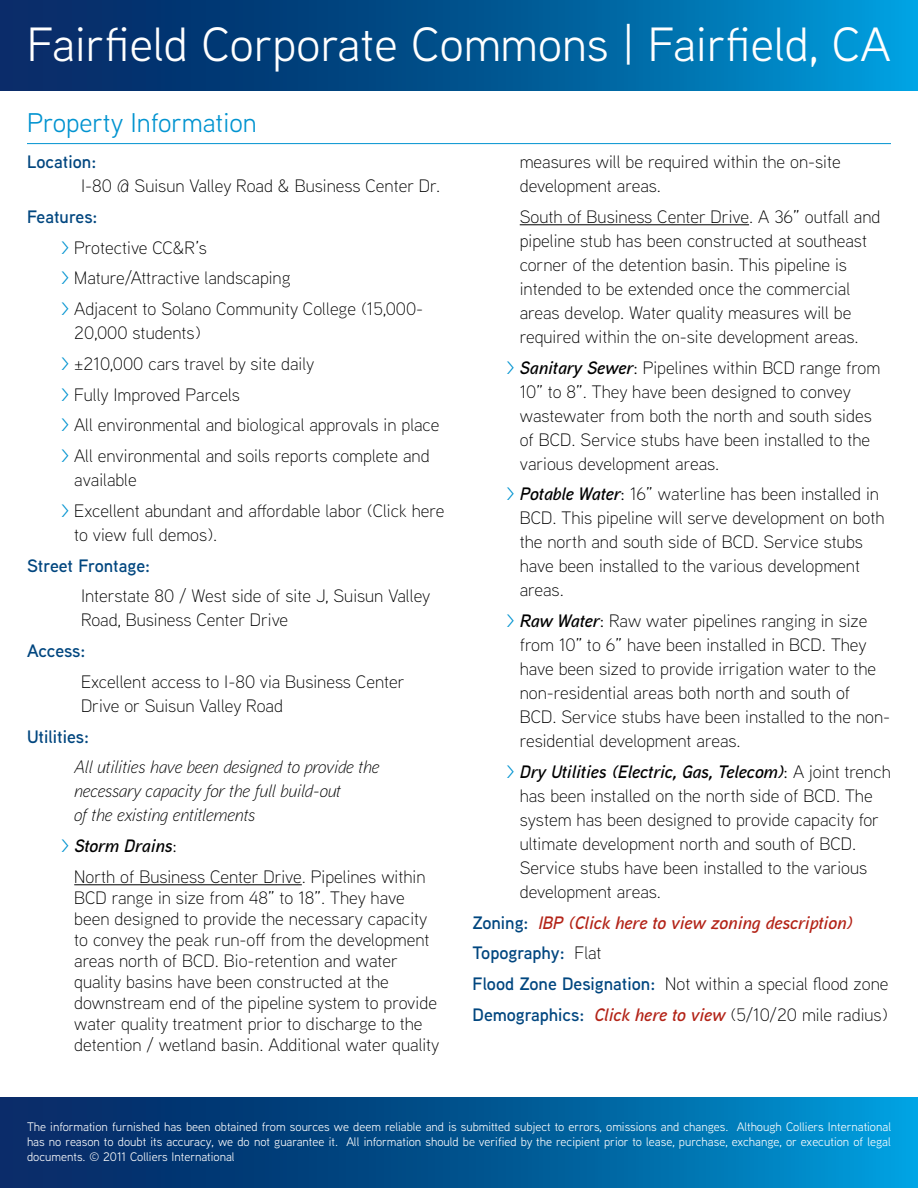
<style>
.page{position:relative;width:918px;height:1188px;background:#fff}
.page>*{position:absolute;margin:0;border:0;box-sizing:border-box;transform-origin:0 0}
.t1{font:48px "Aaux Next";letter-spacing:.005em;color:#fff}
.t2{font:27px "Aaux Next";color:#0093d0}
.t3{font:300 18px/24px "Aaux Next";color:#000}
.t4{font:600 18px/30.8px "Aaux Next";color:#00467f}
.t5{font:italic 300 18px/24px "Aaux Next";color:#000}
.t6{font:12.3px/14.9px "Aaux Next";color:#fff;text-align:justify}
.s1{font-weight:600;color:#00467f}
.s2{font-weight:400;color:#0093d0}
.s3{font-weight:600;font-style:italic}
.s4{font-weight:400}
.s5{font-style:italic;color:#b32317}
.s6{font-weight:300;color:#000}
</style>
<div class="page">
<svg style="left:0;top:1098px;width:918px;height:90px;background:#015995"></svg>
<svg style="left:0;top:0;width:918px;height:90px;background:#015995"></svg>
<hr style="left:74px;top:884px;width:228px;height:1px;background:#000">
<hr style="left:520px;top:224px;width:229px;height:1px;background:#000">
<hr style="left:27px;top:143px;width:864px;height:1px;background:#0093d0">
<h1 class="t1" style="left:27px;top:11px;width:865px">Fairfield Corporate Commons | Fairfield, CA</h1>
<h2 class="t2" style="left:27px;top:104px;width:231px">Property Information</h2>
<p class="t4" style="left:27px;top:146px;width:71px">Location:</p>
<p class="t3" style="left:81px;top:173px;width:361px">I-80 @ Suisun Valley Road &amp; Business Center Dr.</p>
<p class="t3" style="left:61px;top:201px;width:364px;line-height:30.8px;text-indent:-34px"><span class="s1">Features:<br></span><span class="s2">&gt;</span> Protective CC&amp;R’s<br><span class="s2">&gt;</span> Mature/Attractive landscaping<br><span class="s2">&gt;</span> Adjacent to Solano Community College (15,000-</p>
<p class="t3" style="left:61px;top:317px;width:380px;line-height:30.8px;text-indent:14px">20,000 students)<br><span class="s2">&gt;</span> ±210,000 cars travel by site daily<br><span class="s2">&gt;</span> Fully Improved Parcels<br><span class="s2">&gt;</span> All environmental and biological approvals in place <span class="s2">&gt;</span> All environmental and soils reports complete and</p>
<p class="t3" style="left:61px;top:464px;width:385px;line-height:30.8px;text-indent:14px">available<br><span class="s2">&gt;</span> Excellent abundant and affordable labor (Click here</p>
<p class="t3" style="left:74px;top:522px;width:145px">to view full demos).</p>
<p class="t4" style="left:27px;top:550px;width:125px">Street Frontage:</p>
<p class="t3" style="left:81px;top:583px;width:351px">Interstate 80 / West side of site J, Suisun Valley<br>Road, Business Center Drive</p>
<p class="t4" style="left:27px;top:635px;width:60px">Access:</p>
<p class="t3" style="left:81px;top:669px;width:325px">Excellent access to I-80 via Business Center<br>Drive or Suisun Valley Road</p>
<p class="t4" style="left:27px;top:721px;width:64px">Utilities:</p>
<p class="t5" style="left:74px;top:754px;width:307px">All utilities have been designed to provide the necessary capacity for the full build-out<br>of the existing entitlements</p>
<p class="t3" style="left:74px;top:830px;width:353px;line-height:30.8px;text-indent:-14px"><span class="s2">&gt;</span> <span class="s3">Storm Drains</span><span class="s4">:<br></span>North of Business Center Drive. Pipelines within</p>
<p class="t3" style="left:74px;top:886px;width:367px;line-height:21px">BCD range in size from 48” to 18”. They have been designed to provide the necessary capacity to convey the peak run-off from the development areas north of BCD. Bio-retention and water quality basins have been constructed at the downstream end of the pipeline system to provide water quality treatment prior to discharge to the detention / wetland basin. Additional water quality</p>
<p class="t3" style="left:520px;top:149px;width:323px">measures will be required within the on-site development areas.</p>
<p class="t3" style="left:520px;top:204px;width:362px">South of Business Center Drive. A 36” outfall and pipeline stub has been constructed at southeast corner of the detention basin. This pipeline is intended to be extended once the commercial areas develop. Water quality measures will be required within the on-site development areas.</p>
<p class="t3" style="left:520px;top:355px;width:362px;text-indent:-14px"><span class="s2">&gt;</span> <span class="s3">Sanitary Sewer</span><span class="s4">:</span> Pipelines within BCD range from 10” to 8”. They have been designed to convey wastewater from both the north and south sides of BCD. Service stubs have been installed to the various development areas.</p>
<p class="t3" style="left:520px;top:481px;width:366px;text-indent:-14px"><span class="s2">&gt;</span> <span class="s3">Potable Water</span><span class="s4">:</span> 16” waterline has been installed in BCD. This pipeline will serve development on both the north and south side of BCD. Service stubs have been installed to the various development areas.</p>
<p class="t3" style="left:520px;top:608px;width:372px;text-indent:-14px"><span class="s2">&gt;</span> <span class="s3">Raw Water</span><span class="s4">:</span> Raw water pipelines ranging in size from 10” to 6” have been installed in BCD. They have been sized to provide irrigation water to the non-residential areas both north and south of BCD. Service stubs have been installed to the non&shy;residential development areas.</p>
<p class="t3" style="left:520px;top:759px;width:373px;text-indent:-14px"><span class="s2">&gt;</span> <span class="s3">Dry Utilities (Electric, Gas, Telecom)</span><span class="s4">:</span> A joint trench has been installed on the north side of BCD. The system has been designed to provide capacity for ultimate development north and south of BCD.<br>Service stubs have been installed to the various development areas.</p>
<p class="t4" style="left:472px;top:906px;width:417px">Zoning: <span class="s5">IBP (Click here to view zoning description)<br></span>Topography: <span class="s6">Flat<br></span>Flood Zone Designation: <span class="s6">Not within a special flood zone </span>Demographics: <span class="s5">Click here to view</span> <span class="s6">(5/10/20 mile radius)</span></p>
<p class="t6" style="left:27px;top:1119px;width:866px">The information furnished has been obtained from sources we deem reliable and is submitted subject to errors, omissions and changes. Although Colliers International has no reason to doubt its accuracy, we do not guarantee it. All information should be verified by the recipient prior to lease, purchase, exchange, or execution of legal documents. © 2011 Colliers International</p>
</div>
